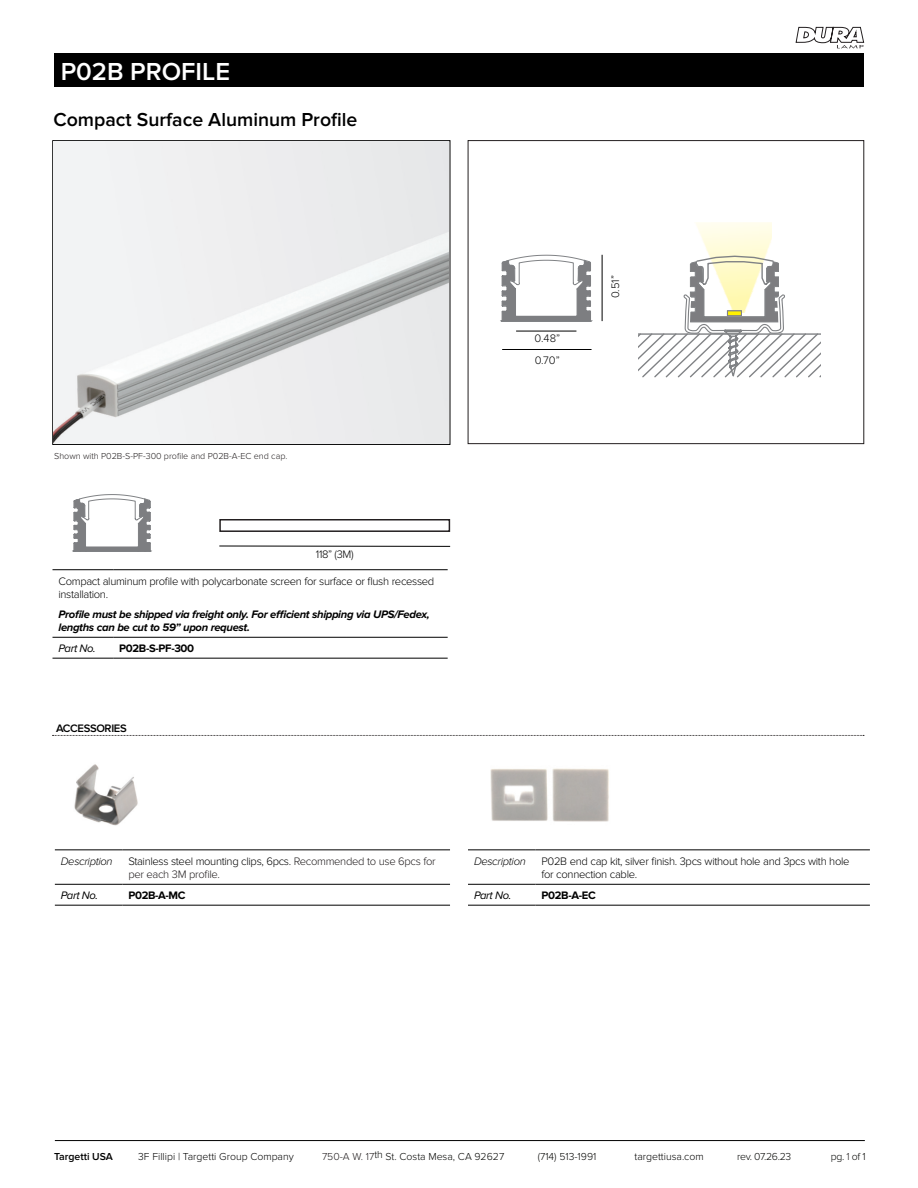
<style>
.page{position:relative;width:918px;height:1188px;background:#fff}
.page>*{position:absolute;margin:0;border:0;box-sizing:border-box;transform-origin:0 0}
.t1{font:600 25.5px "Proxima Nova";color:#fff}
.t2{font:600 19.5px "Proxima Nova";color:#000}
.t3{font:300 11.25px/13.5px "Proxima Nova";letter-spacing:-.03em;color:#000}
.t4{font:italic 700 11.25px/13.5px "Proxima Nova";letter-spacing:-.03em;color:#000}
.t5{font:300 11.25px/13.5px "Proxima Nova";letter-spacing:-.03em;color:#231f20}
.t6{font:700 11.25px "Proxima Nova";letter-spacing:-.03em;color:#000}
.t7{font:italic 300 11.25px "Proxima Nova";letter-spacing:-.03em;color:#000}
.t8{font:italic 11.25px "Proxima Nova";letter-spacing:-.03em;color:#000}
.t9{font:600 11.25px "Proxima Nova";letter-spacing:-.03em;color:#000}
.t10{font:300 10.5px "Proxima Nova";color:#040503}
.t11{font:300 10.5px "Proxima Nova";color:#000}
.t12{font:600 10.5px "Proxima Nova";color:#000}
.t13{font:300 9px "Proxima Nova";color:#231f20}
.s1{color:#000}
.s2{color:#231f20}
</style>
<div class="page">
<div style="left:54px;top:53px;width:809px;height:34px;background:#000"></div>
<svg style="left:796px;top:27px;width:68px;height:22px"></svg>
<hr style="left:55px;top:1140px;width:810px;height:1px;background:#000">
<div style="left:468px;top:140px;width:396px;height:304px;border:1px solid #231f20"></div>
<hr style="left:468px;top:850px;width:68px;height:1px;background:#000">
<hr style="left:536px;top:850px;width:334px;height:1px;background:#000">
<hr style="left:468px;top:884px;width:68px;height:1px;background:#000">
<hr style="left:536px;top:884px;width:334px;height:1px;background:#000">
<hr style="left:468px;top:905px;width:68px;height:1px;background:#000">
<hr style="left:536px;top:905px;width:334px;height:1px;background:#000">
<hr style="left:55px;top:850px;width:67px;height:1px;background:#000">
<hr style="left:122px;top:850px;width:328px;height:1px;background:#000">
<hr style="left:55px;top:884px;width:67px;height:1px;background:#000">
<hr style="left:122px;top:884px;width:328px;height:1px;background:#000">
<hr style="left:55px;top:905px;width:67px;height:1px;background:#000">
<hr style="left:122px;top:905px;width:328px;height:1px;background:#000">
<hr style="left:52px;top:569px;width:61px;height:1px;background:#000">
<hr style="left:113px;top:569px;width:233px;height:1px;background:#000">
<hr style="left:346px;top:569px;width:102px;height:1px;background:#000">
<hr style="left:52px;top:637px;width:61px;height:1px;background:#000">
<hr style="left:113px;top:637px;width:233px;height:1px;background:#000">
<hr style="left:346px;top:637px;width:102px;height:1px;background:#000">
<hr style="left:52px;top:658px;width:61px;height:1px;background:#000">
<hr style="left:113px;top:658px;width:233px;height:1px;background:#000">
<hr style="left:346px;top:658px;width:102px;height:1px;background:#000">
<svg style="left:52px;top:735px;width:812px;height:1px"></svg>
<div style="left:219px;top:519px;width:231px;height:13px;border:2px solid #231f20"></div>
<hr style="left:219px;top:546px;width:231px;height:1px;background:#000">
<img style="left:53px;top:141px;width:396px;height:303px">
<img style="left:74px;top:764px;width:64px;height:62px">
<img style="left:490px;top:768px;width:119px;height:54px">
<svg style="left:501px;top:254px;width:90px;height:68px"></svg>
<svg style="left:73px;top:494px;width:78px;height:58px"></svg>
<hr style="left:602px;top:255px;width:1px;height:66px;background:#000">
<hr style="left:502px;top:349px;width:90px;height:1px;background:#000">
<hr style="left:516px;top:331px;width:60px;height:1px;background:#000">
<img style="left:696px;top:223px;width:76px;height:32px">
<svg style="left:639px;top:255px;width:181px;height:123px"></svg>
<hr style="left:639px;top:333px;width:181px;height:2px;background:#808285">
<h1 class="t1" style="left:61px;top:57px;width:171px">P02B PROFILE</h1>
<p class="t2" style="left:53px;top:108px;width:306px">Compact Surface Aluminum Profile</p>
<p class="t13" style="left:54px;top:451px;width:235px">Shown with P02B-S-PF-300 profile and P02B-A-EC end cap.</p>
<p class="t3" style="left:316px;top:548px;width:39px">118” (3M)</p>
<p class="t3" style="left:58px;top:574px;width:377px">Compact aluminum profile with polycarbonate screen for surface or flush recessed installation.</p>
<p class="t4" style="left:58px;top:607px;width:373px">Profile must be shipped via freight only. For efficient shipping via UPS/Fedex, lengths can be cut to 59” upon request.</p>
<p class="t8" style="left:58px;top:642px;width:39px">Part No.</p>
<p class="t6" style="left:119px;top:642px;width:77px">P02B-S-PF-300</p>
<p class="t9" style="left:56px;top:722px;width:72px">ACCESSORIES</p>
<p class="t3" style="left:535px;top:332px;width:27px">0.48”</p>
<p class="t3" style="left:535px;top:354px;width:26px">0.70”</p>
<p class="t3" style="left:609px;top:298px;width:25px;rotate:-90deg">0.51”</p>
<p class="t7" style="left:61px;top:855px;width:53px">Description</p>
<p class="t5" style="left:128px;top:854px;width:309px"><span class="s1">Stainless steel mounting clips, 6pcs.</span> Recommended to use 6pcs for per each 3M profile.</p>
<p class="t8" style="left:61px;top:889px;width:39px">Part No.</p>
<p class="t6" style="left:128px;top:889px;width:59px">P02B-A-MC</p>
<p class="t7" style="left:474px;top:855px;width:53px">Description</p>
<p class="t3" style="left:542px;top:854px;width:310px">P02B end cap kit, silver finish. 3pcs without hole and 3pcs with hole for connection cable.</p>
<p class="t8" style="left:474px;top:889px;width:39px">Part No.</p>
<p class="t6" style="left:542px;top:889px;width:56px">P02B-A-EC</p>
<p class="t12" style="left:54px;top:1151px;width:61px">Targetti USA</p>
<p class="t11" style="left:138px;top:1151px;width:157px">3F Fillipi | Targetti Group Company</p>
<p class="t10" style="left:322px;top:1151px;width:184px"><span class="s2">750-A W. 17</span>th St. Costa Mesa, CA 92627</p>
<p class="t10" style="left:538px;top:1151px;width:60px">(714) 513-1991</p>
<p class="t11" style="left:634px;top:1151px;width:71px">targettiusa.com</p>
<p class="t10" style="left:737px;top:1151px;width:56px">rev. 07.26.23</p>
<p class="t10" style="left:831px;top:1151px;width:36px">pg. <span class="s2">1</span> of 1</p>
</div>
